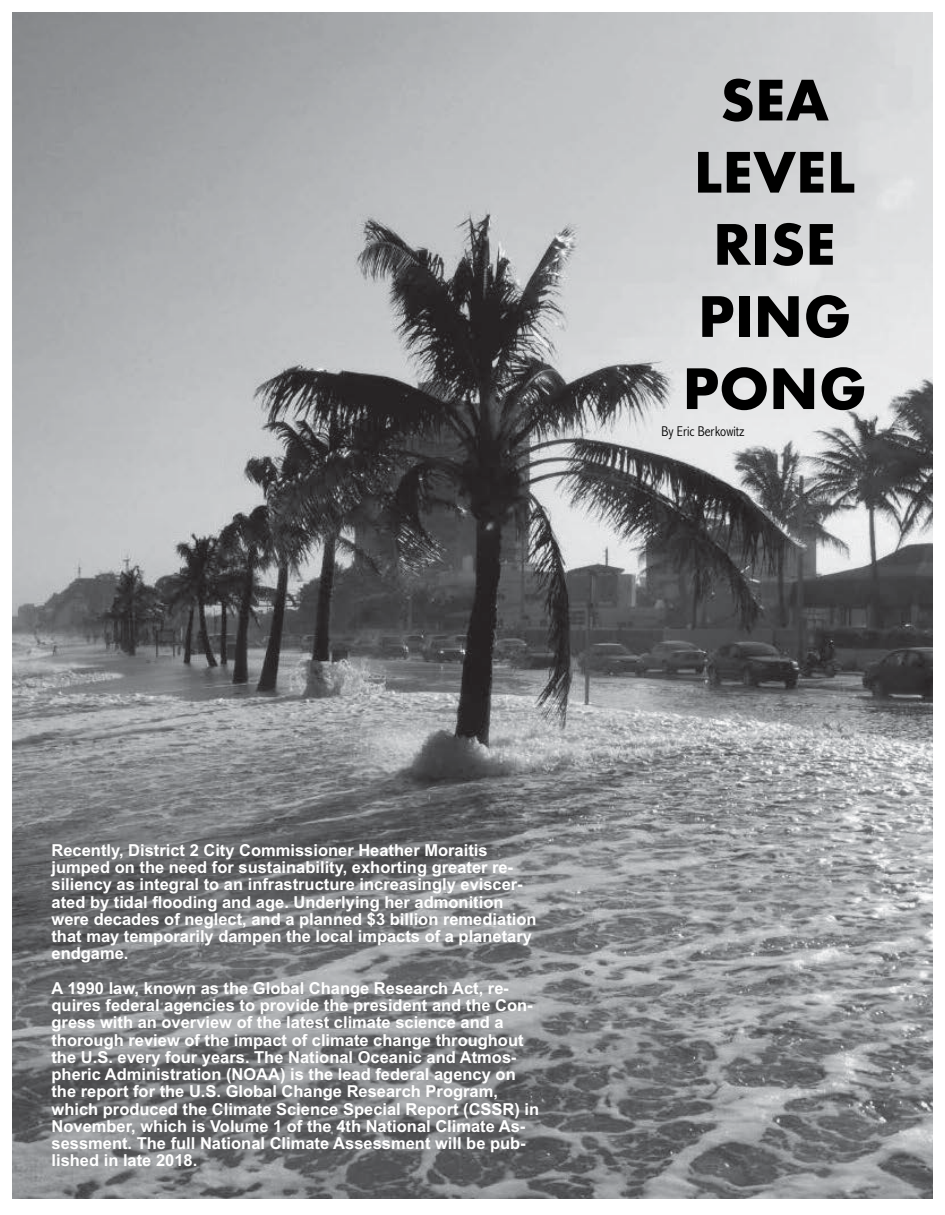
<style>
.page{position:relative;width:945px;height:1215px;background:#fff}
.page>*{position:absolute;margin:0;border:0;box-sizing:border-box;transform-origin:0 0}
.t1{font:700 54px/72.2px "Futura";color:#000;text-align:center}
.t2{font:700 16.5px/17.2px "Arial";color:#fff}
.t3{font:300 condensed 14.25px "Abadi";color:#000}
</style>
<div class="page">
<img style="left:12px;top:64px;width:920px;height:1135px">
<hr style="left:452px;top:0;width:42px;height:1px;background:#000">
<hr style="left:452px;top:1214px;width:42px;height:1px;background:#000">
<hr style="left:0;top:586px;width:1px;height:42px;background:#000">
<hr style="left:944px;top:586px;width:1px;height:42px;background:#000">
<h1 class="t1" style="left:683px;top:64px;width:186px">SEA<br>LEVEL<br>RISE<br>PING<br>PONG</h1>
<p class="t3" style="left:662px;top:423px;width:84px">By Eric Berkowitz</p>
<p class="t2" style="left:52px;top:841px;width:487px">Recently, District 2 City Commissioner Heather Moraitis jumped on the need for sustainability, exhorting greater re&shy;siliency as integral to an infrastructure increasingly eviscer&shy;ated by tidal flooding and age. Underlying her admonition were decades of neglect, and a planned $3 billion remediation that may temporarily dampen the local impacts of a planetary endgame.</p>
<p class="t2" style="left:52px;top:979px;width:489px">A 1990 law, known as the Global Change Research Act, re&shy;quires federal agencies to provide the president and the Con&shy;gress with an overview of the latest climate science and a thorough review of the impact of climate change throughout the U.S. every four years. The National Oceanic and Atmos&shy;pheric Administration (NOAA) is the lead federal agency on the report for the U.S. Global Change Research Program, which produced the Climate Science Special Report (CSSR) in November, which is Volume 1 of the 4th National Climate As&shy;sessment. The full National Climate Assessment will be pub&shy;lished in late 2018.</p>
</div>
